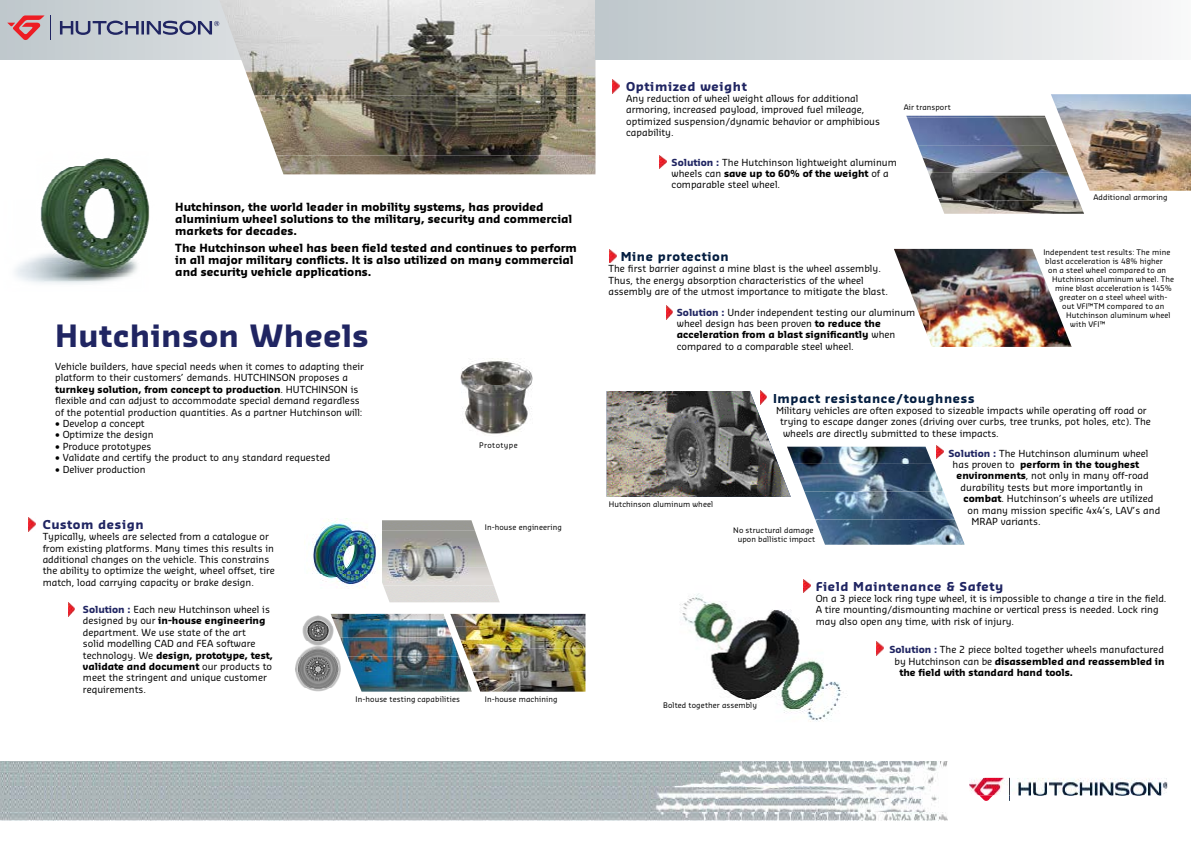
<style>
.page{position:relative;width:1191px;height:842px;background:#fff}
.page>*{position:absolute;margin:0;border:0;box-sizing:border-box;transform-origin:0 0}
.t1{font:700 30px "Sansa Pro";letter-spacing:.01em;color:#202562}
.t2{font:700 12px "Sansa Pro";letter-spacing:.05em;color:#202562}
.t3{font:700 12px "Sansa Pro";letter-spacing:.05em;color:#041e41}
.t4{font:700 11px/12px "Sansa Pro";color:#000}
.t5{font:9.5px/11.4px "Sansa Pro";color:#000}
.t6{font:700 9.5px "Sansa Pro";color:#000}
.t7{font:7.5px/9px "Sansa Pro";letter-spacing:.015em;color:#000;text-align:center}
.t8{font:7.5px "Sansa Pro";letter-spacing:.05em;color:#000}
.s1{font-weight:700}
.s2{font-weight:700;color:#202562}
.s3{font-weight:400}
</style>
<div class="page">
<div style="left:0;top:0;width:512px;height:59px;background:#cbd2d5"></div>
<svg style="left:60px;top:21px;width:79px;height:14px"></svg>
<hr style="left:141px;top:21px;width:3px;height:14px;background:#202562">
<svg style="left:147px;top:21px;width:72px;height:14px"></svg>
<svg style="left:50px;top:16px;width:1px;height:24px"></svg>
<svg style="left:7px;top:16px;width:37px;height:24px"></svg>
<img style="left:0;top:761px;width:947px;height:59px">
<img style="left:219px;top:0;width:376px;height:35px">
<img style="left:232px;top:35px;width:363px;height:60px">
<img style="left:254px;top:95px;width:341px;height:60px">
<img style="left:276px;top:155px;width:319px;height:19px">
<div style="left:595px;top:0;width:596px;height:59px;background:linear-gradient(to right,#bdc6ca,#f7f7f7)"></div>
<img style="left:969px;top:778px;width:198px;height:17px">
<img style="left:978px;top:795px;width:184px;height:6px">
<img style="left:295px;top:614px;width:46px;height:78px">
<img style="left:460px;top:358px;width:73px;height:76px">
<img style="left:382px;top:520px;width:93px;height:11px">
<img style="left:382px;top:531px;width:99px;height:18px">
<img style="left:382px;top:549px;width:105px;height:18px">
<img style="left:382px;top:567px;width:112px;height:18px">
<img style="left:383px;top:585px;width:117px;height:17px">
<img style="left:304px;top:518px;width:78px;height:70px">
<img style="left:450px;top:614px;width:135px;height:12px">
<img style="left:455px;top:626px;width:130px;height:23px">
<img style="left:464px;top:649px;width:121px;height:22px">
<img style="left:472px;top:671px;width:113px;height:21px">
<img style="left:15px;top:158px;width:135px;height:126px">
<img style="left:29px;top:517px;width:6px;height:14px">
<img style="left:68px;top:602px;width:7px;height:14px">
<img style="left:331px;top:614px;width:114px;height:5px">
<img style="left:333px;top:619px;width:119px;height:19px">
<img style="left:340px;top:638px;width:119px;height:18px">
<img style="left:347px;top:656px;width:119px;height:19px">
<img style="left:355px;top:675px;width:117px;height:17px">
<img style="left:612px;top:79px;width:7px;height:14px">
<img style="left:659px;top:155px;width:7px;height:14px">
<img style="left:906px;top:116px;width:139px;height:2px">
<img style="left:907px;top:118px;width:143px;height:27px">
<img style="left:917px;top:145px;width:133px;height:28px">
<img style="left:928px;top:173px;width:150px;height:27px">
<img style="left:939px;top:200px;width:145px;height:14px">
<img style="left:1050px;top:94px;width:141px;height:97px">
<svg style="left:610px;top:249px;width:6px;height:13px"></svg>
<img style="left:666px;top:305px;width:7px;height:14px">
<img style="left:936px;top:445px;width:7px;height:14px">
<img style="left:790px;top:447px;width:142px;height:17px">
<img style="left:793px;top:464px;width:150px;height:28px">
<img style="left:804px;top:492px;width:150px;height:27px">
<img style="left:815px;top:519px;width:149px;height:26px">
<img style="left:606px;top:391px;width:184px;height:106px">
<img style="left:894px;top:249px;width:177px;height:98px">
<img style="left:679px;top:586px;width:161px;height:104px">
<img style="left:726px;top:690px;width:120px;height:32px">
<img style="left:803px;top:579px;width:7px;height:14px">
<svg style="left:876px;top:642px;width:7px;height:13px"></svg>
<p class="t4" style="left:175px;top:201px;width:398px">Hutchinson, the world leader in mobility systems, has provided aluminium wheel solutions to the military, security and commercial markets for decades.</p>
<p class="t4" style="left:175px;top:241px;width:403px">The Hutchinson wheel has been field tested and continues to perform in all major military conflicts. It is also utilized on many commercial and security vehicle applications.</p>
<h1 class="t1" style="left:55px;top:316px;width:315px">Hutchinson Wheels</h1>
<p class="t5" style="left:55px;top:360px;width:310px">Vehicle builders, have special needs when it comes to adapting their platform to their customers’ demands. HUTCHINSON proposes a <span class="s1">turnkey solution, from concept to production</span>. HUTCHINSON is flexible and can adjust to accommodate special demand regardless of the potential production quantities. As a partner Hutchinson will:</p>
<p class="t5" style="left:55px;top:417px;width:91px">• Develop a concept</p>
<p class="t5" style="left:55px;top:429px;width:100px">• Optimize the design</p>
<p class="t5" style="left:55px;top:440px;width:98px">• Produce prototypes</p>
<p class="t5" style="left:55px;top:452px;width:277px">• Validate and certify the product to any standard requested</p>
<p class="t5" style="left:55px;top:463px;width:92px">• Deliver production</p>
<p class="t8" style="left:479px;top:441px;width:40px">Prototype</p>
<p class="t2" style="left:43px;top:516px;width:102px">Custom design</p>
<p class="t5" style="left:43px;top:531px;width:234px">Typically, wheels are selected from a catalogue or from existing platforms. Many times this results in additional changes on the vehicle. This constrains the ability to optimize the weight, wheel offset, tire match, load carrying capacity or brake design.</p>
<p class="t5" style="left:83px;top:603px;width:191px"><span class="s2">Solution :</span> Each new Hutchinson wheel is designed by our <span class="s1">in-house engineering </span>department. We use state of the art<br>solid modelling CAD and FEA software technology. We <span class="s1">design, prototype, test, validate and document</span> our products to meet the stringent and unique customer requirements.</p>
<p class="t7" style="left:485px;top:523px;width:79px">In-house engineering</p>
<p class="t7" style="left:356px;top:694px;width:106px">In-house testing capabilities</p>
<p class="t7" style="left:485px;top:694px;width:74px">In-house machining</p>
<p class="t2" style="left:626px;top:78px;width:122px">Optimized weight</p>
<p class="t5" style="left:626px;top:92px;width:255px">Any reduction of wheel weight allows for additional armoring, increased payload, improved fuel mileage, optimized suspension/dynamic behavior or amphibious capability.</p>
<p class="t5" style="left:671px;top:156px;width:227px"><span class="s2">Solution :</span> The Hutchinson lightweight aluminum wheels can <span class="s1">save up to 60% of the weight</span> of a comparable steel wheel.</p>
<p class="t7" style="left:903px;top:103px;width:49px">Air transport</p>
<p class="t3" style="left:621px;top:248px;width:109px">Mine protection</p>
<p class="t5" style="left:608px;top:263px;width:281px">The first barrier against a mine blast is the wheel assembly.<br>Thus, the energy absorption characteristics of the wheel assembly are of the utmost importance to mitigate the blast.</p>
<p class="t5" style="left:677px;top:306px;width:240px"><span class="s2">Solution :</span> Under independent testing our aluminum wheel design has been proven <span class="s1">to reduce the acceleration from a blast significantly</span> when compared to a comparable steel wheel.</p>
<p class="t7" style="left:1093px;top:193px;width:76px">Additional armoring</p>
<p class="t7" style="left:1043px;top:247px;width:128px">Independent test results: The mine</p>
<p class="t7" style="left:1045px;top:256px;width:119px">blast acceleration is 48% higher</p>
<p class="t7" style="left:1048px;top:265px;width:119px">on a steel wheel compared to an</p>
<p class="t7" style="left:1052px;top:274px;width:123px">Hutchinson aluminum wheel. The</p>
<p class="t7" style="left:1055px;top:283px;width:118px">mine blast acceleration is 145%</p>
<p class="t7" style="left:1059px;top:292px;width:110px">greater on a steel wheel with-</p>
<p class="t7" style="left:1062px;top:301px;width:104px">out VFI™TM compared to an</p>
<p class="t7" style="left:1066px;top:310px;width:106px">Hutchinson aluminum wheel</p>
<p class="t7" style="left:1070px;top:319px;width:37px">with VFI™</p>
<p class="t7" style="left:609px;top:499px;width:106px">Hutchinson aluminum wheel</p>
<p class="t3" style="left:773px;top:390px;width:203px">Impact resistance/toughness</p>
<p class="t5" style="left:776px;top:404px;width:372px">Military vehicles are often exposed to sizeable impacts while operating off road or</p>
<p class="t5" style="left:780px;top:416px;width:372px">trying to escape danger zones (driving over curbs, tree trunks, pot holes, etc). The</p>
<p class="t5" style="left:783px;top:427px;width:217px">wheels are directly submitted to these impacts.</p>
<p class="t5" style="left:948px;top:447px;width:201px"><span class="s2">Solution :</span> The Hutchinson aluminum wheel</p>
<p class="t6" style="left:952px;top:458px;width:188px"><span class="s3">has proven to</span> perform in the toughest</p>
<p class="t5" style="left:956px;top:470px;width:194px"><span class="s1">environments</span>, not only in many off-road</p>
<p class="t5" style="left:960px;top:481px;width:184px">durability tests but more importantly in</p>
<p class="t5" style="left:963px;top:493px;width:191px"><span class="s1">combat</span>. Hutchinson’s wheels are utilized</p>
<p class="t5" style="left:967px;top:504px;width:194px">on many mission specific 4x4’s, LAV’s and</p>
<p class="t5" style="left:971px;top:515px;width:71px">MRAP variants.</p>
<p class="t7" style="left:733px;top:526px;width:83px">No structural damage upon ballistic impact</p>
<p class="t2" style="left:815px;top:578px;width:189px">Field Maintenance &amp; Safety</p>
<p class="t5" style="left:815px;top:592px;width:352px">On a 3 piece lock ring type wheel, it is impossible to change a tire in the field.<br>A tire mounting/dismounting machine or vertical press is needed. Lock ring may also open any time, with risk of injury.</p>
<p class="t5" style="left:889px;top:644px;width:276px"><span class="s2">Solution :</span> The 2 piece bolted together wheels manufactured</p>
<p class="t6" style="left:894px;top:655px;width:272px"><span class="s3">by Hutchinson can be</span> disassembled and reassembled in</p>
<p class="t6" style="left:899px;top:666px;width:175px">the field with standard hand tools.</p>
<p class="t7" style="left:663px;top:700px;width:95px">Bolted together assembly</p>
</div>
